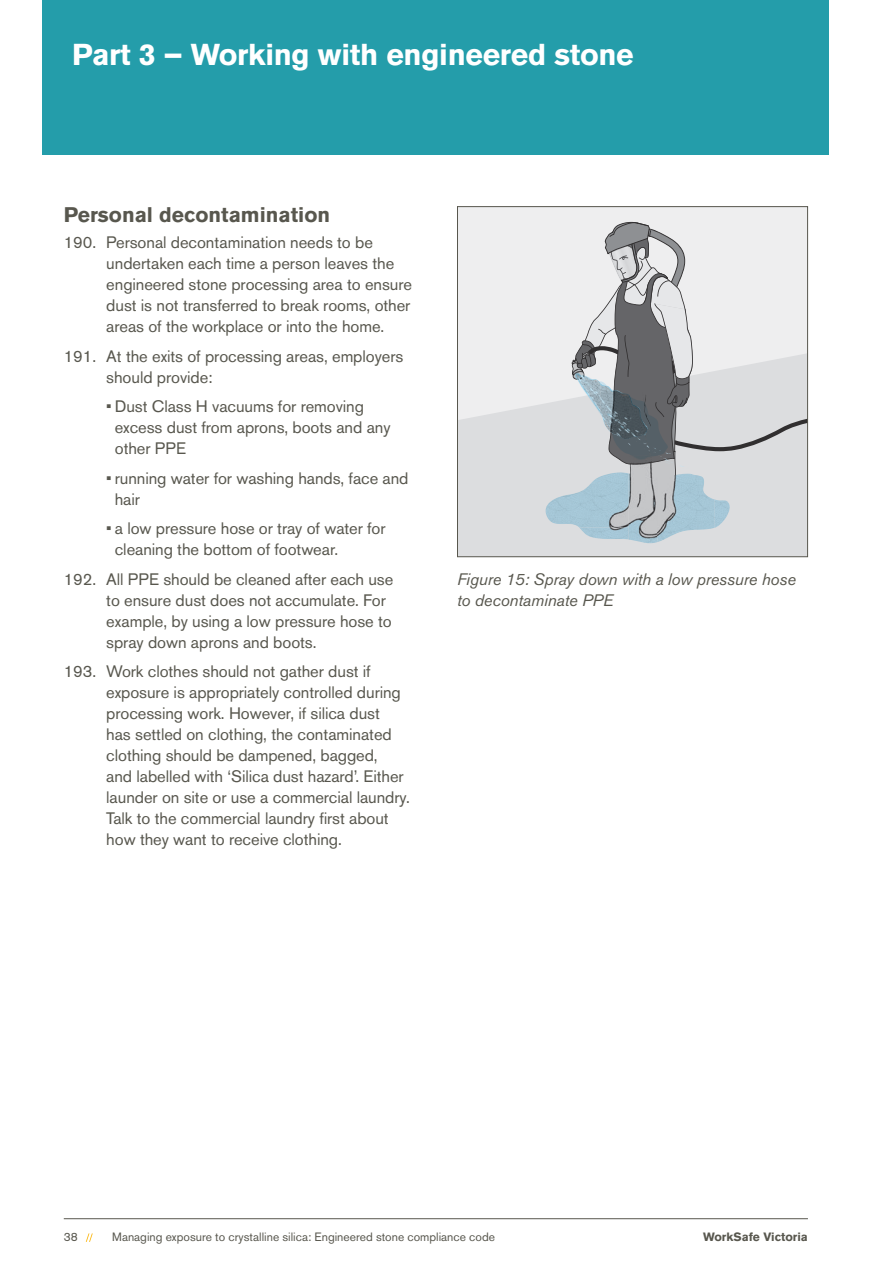
<style>
.page{position:relative;width:893px;height:1263px;background:#fff}
.page>*{position:absolute;margin:0;border:0;box-sizing:border-box;transform-origin:0 0}
.H1_-_PAGE_FOLLOWER_H{font:700 30px "Akzidenz Grotesk BE";letter-spacing:-.01em;color:#fff}
.H3_-_HEADING{font:700 21px "Akzidenz Grotesk BE";color:#58574e}
.P_-_NUMBERED_BODY{font:16.5px/21px "Akzidenz Grotesk BE";letter-spacing:-.005em;color:#58574e}
.P_-_L1_BULLET_INDENT{font:16.5px/21px "Akzidenz Grotesk BE";letter-spacing:-.005em;color:#58574e}
.t1{font:italic 16.5px/21px "Akzidenz Grotesk BE";letter-spacing:-.005em;color:#58574e}
.t2{font:12px "Akzidenz Grotesk BE";color:#58574e}
.t3{font:700 12px "Akzidenz Grotesk BE";color:#58574e}
</style>
<div class="page">
<hr style="left:64px;top:1218px;width:744px;height:1px;background:#58574e">
<svg style="left:86px;top:1233px;width:7px;height:9px"></svg>
<div style="left:43px;top:0;width:786px;height:155px;background:#249daa"></div>
<div style="left:457px;top:207px;width:350px;height:350px;background:#eeeeef"></div>
<svg style="left:459px;top:362px;width:347px;height:193px;fill:#dcdddf"></svg>
<svg style="left:572px;top:222px;width:234px;height:316px"></svg>
<img style="left:572px;top:369px;width:28px;height:44px">
<img style="left:600px;top:382px;width:47px;height:58px">
<img style="left:629px;top:440px;width:28px;height:103px">
<img style="left:545px;top:472px;width:84px;height:55px">
<img style="left:657px;top:474px;width:57px;height:68px">
<img style="left:714px;top:499px;width:18px;height:29px">
<img style="left:579px;top:527px;width:50px;height:13px">
<div style="left:457px;top:206px;width:351px;height:351px;border:1px solid #58574e"></div>
<p class="H1_-_PAGE_FOLLOWER_H" style="left:72px;top:37px;width:563px">Part 3 – Working with engineered stone</p>
<p class="H3_-_HEADING" style="left:64px;top:203px;width:268px">Personal decontamination</p>
<p class="P_-_NUMBERED_BODY" style="left:106px;top:232px;width:307px;text-indent:-43px">190. Personal decontamination needs to be undertaken each time a person leaves the engineered stone processing area to ensure dust is not transferred to break rooms, other areas of the workplace or into the home.</p>
<p class="P_-_NUMBERED_BODY" style="left:106px;top:345px;width:299px;text-indent:-43px">191. At the exits of processing areas, employers should provide:</p>
<p class="P_-_L1_BULLET_INDENT" style="left:115px;top:396px;width:277px;text-indent:-9px">• Dust Class H vacuums for removing excess dust from aprons, boots and any other PPE</p>
<p class="P_-_L1_BULLET_INDENT" style="left:115px;top:467px;width:295px;text-indent:-9px">• running water for washing hands, face and hair</p>
<p class="P_-_L1_BULLET_INDENT" style="left:115px;top:518px;width:272px;text-indent:-9px">• a low pressure hose or tray of water for cleaning the bottom of footwear.</p>
<p class="P_-_NUMBERED_BODY" style="left:106px;top:568px;width:288px;text-indent:-43px">192. All PPE should be cleaned after each use to ensure dust does not accumulate. For example, by using a low pressure hose to spray down aprons and boots.</p>
<p class="P_-_NUMBERED_BODY" style="left:106px;top:661px;width:305px;text-indent:-43px">193. Work clothes should not gather dust if exposure is appropriately controlled during processing work. However, if silica dust<br>has settled on clothing, the contaminated clothing should be dampened, bagged,<br>and labelled with ‘Silica dust hazard’. Either launder on site or use a commercial laundry.<br>Talk to the commercial laundry first about how they want to receive clothing.</p>
<p class="t1" style="left:457px;top:568px;width:340px">Figure 15: Spray down with a low pressure hose to decontaminate PPE</p>
<p class="t2" style="left:64px;top:1230px;width:15px">38</p>
<p class="t2" style="left:112px;top:1230px;width:384px">Managing exposure to crystalline silica: Engineered stone compliance code</p>
<p class="t3" style="left:703px;top:1230px;width:106px">WorkSafe Victoria</p>
</div>
